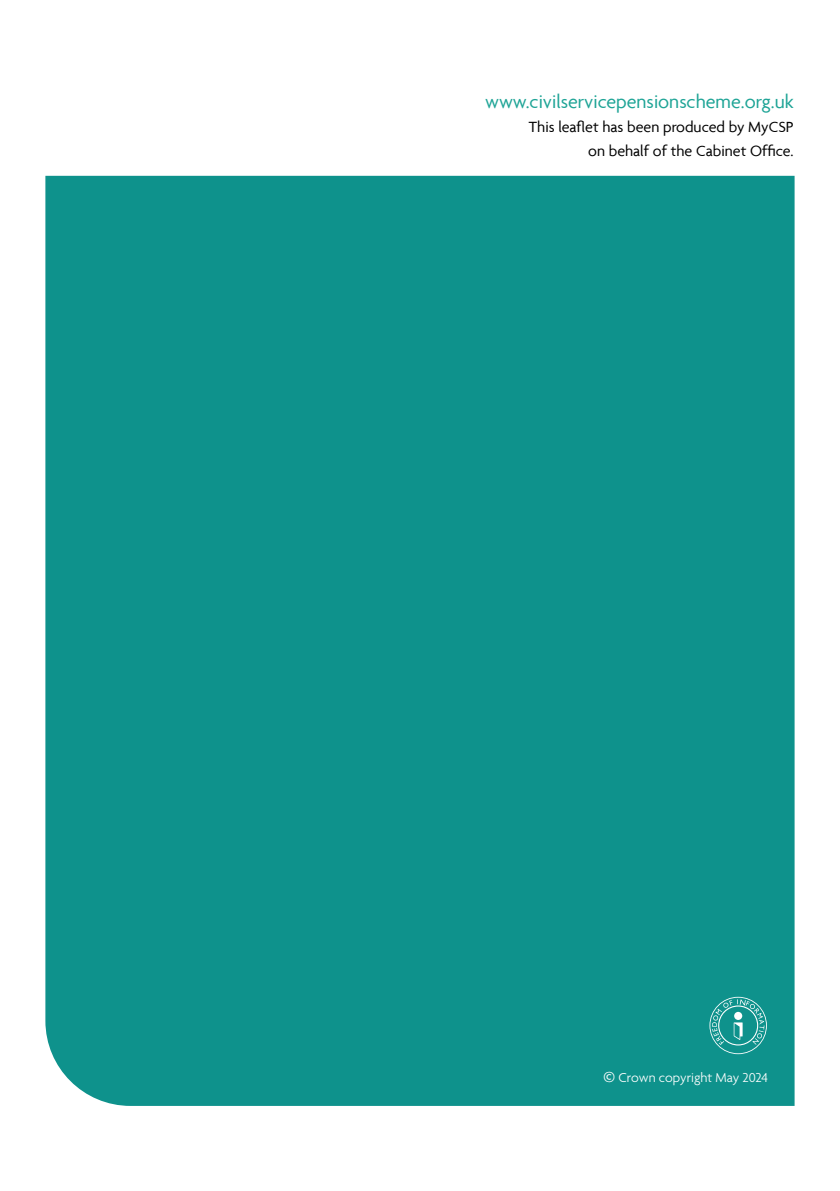
<style>
.page{position:relative;width:840px;height:1191px;background:#fff}
.page>*{position:absolute;margin:0;border:0;box-sizing:border-box;transform-origin:0 0}
.t1{font:20px "Agenda";color:#1ea496}
.t2{font:16px/24px "Agenda";color:#000001;text-align:right}
.t3{font:14px "Agenda";color:#fff}
.t4{font:300 14px "Agenda";letter-spacing:-.005em;color:#fff}
.s1{font-size:20px}
</style>
<div class="page">
<div style="left:45px;top:176px;width:749px;height:930px;background:#0e928c"></div>
<svg style="left:709px;top:996px;width:57px;height:58px;background:#36a49f"></svg>
<p class="t1" style="left:484px;top:90px;width:310px">www.civilservicepensionscheme.org.uk</p>
<p class="t2" style="left:528px;top:115px;width:266px">This leaflet has been produced by MyCSP on behalf of the Cabinet Office.</p>
<p class="t3" style="left:587px;top:1063px;width:180px"><span class="s1">©</span> Crown copyright August 2016</p>
<p class="t4" style="left:603px;top:1070px;width:166px"><span class="s1">©</span> Crown copyright May 2024</p>
</div>
